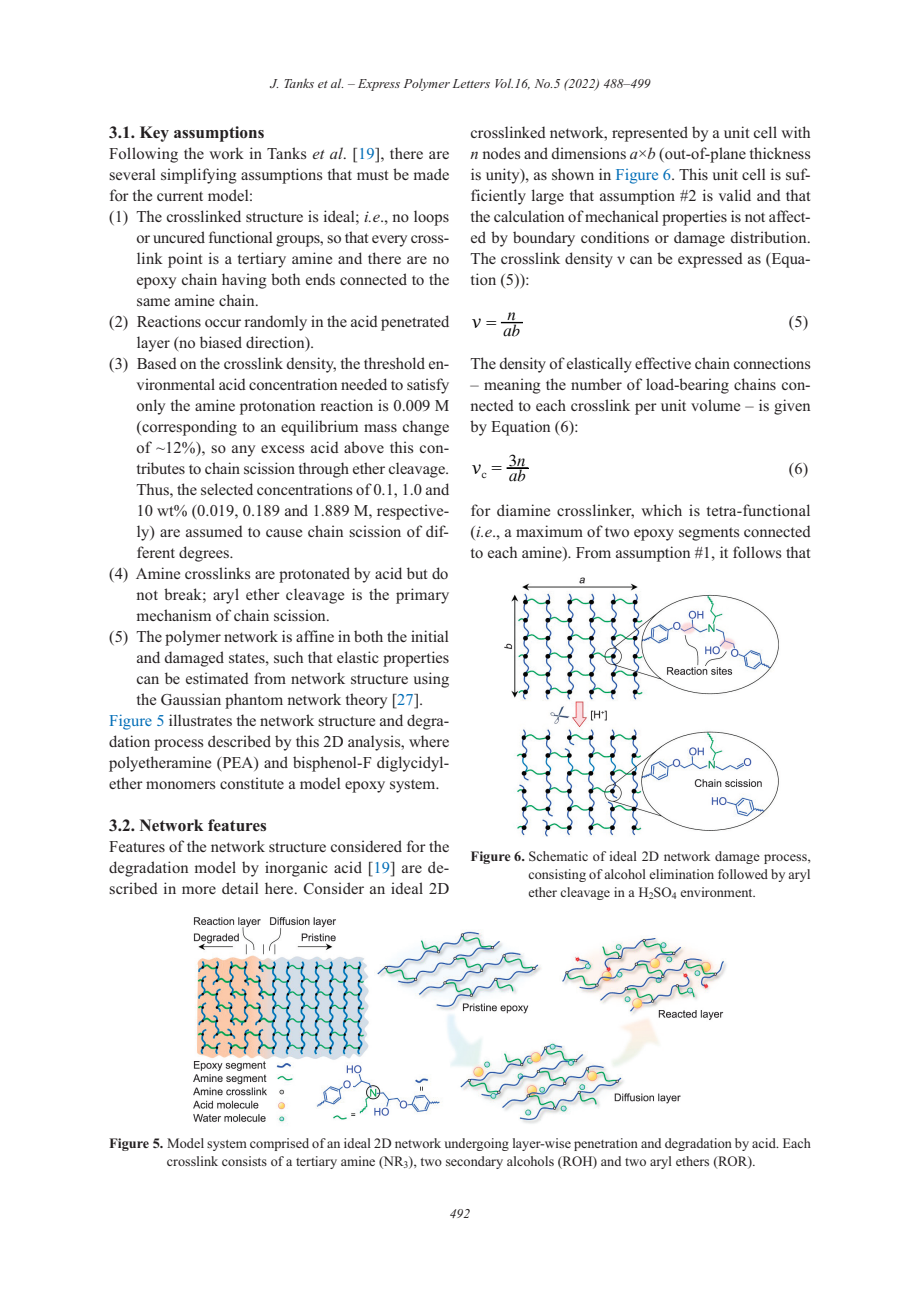
<style>
.page{position:relative;width:920px;height:1290px;background:#fff}
.page>*{position:absolute;margin:0;border:0;box-sizing:border-box;transform-origin:0 0}
.t1{font:700 17.25px "Times New Roman";color:#231f20}
.t2{font:16.5px/21px "Times New Roman";color:#231f20;text-align:justify}
.t3{font:italic 16.5px "MM Times";color:#000}
.t4{font:16.5px "MM Greek";color:#000}
.t5{font:16.5px "MM Times Roman";color:#000}
.t6{font:14.25px/18px "Times New Roman";color:#231f20;text-align:center}
.t7{font:italic 13.5px "Times New Roman";color:#231f20}
.s1{font-style:italic}
.s2{color:#006db7}
.s3{font-family:"MM Times Roman"}
.s4{font-family:"MM Times";font-style:italic}
.s5{font-weight:700}
</style>
<div class="page">
<svg style="left:507px;top:468px;width:21px;height:1px"></svg>
<svg style="left:501px;top:322px;width:21px;height:1px"></svg>
<img style="left:193px;top:917px;width:534px;height:207px">
<img style="left:504px;top:577px;width:275px;height:260px">
<p class="t7" style="left:271px;top:76px;width:381px">J. Tanks et al. – Express Polymer Letters Vol.16, No.5 (2022) 488–499</p>
<p class="t1" style="left:109px;top:122px;width:157px">3.1. Key assumptions</p>
<p class="t2" style="left:109px;top:143px;width:342px">Following the work in Tanks <span class="s1">et al</span>. [<span class="s2">19</span>], there are</p>
<p class="t2" style="left:109px;top:164px;width:342px">several simplifying assumptions that must be made</p>
<p class="t2" style="left:109px;top:185px;width:146px">for the current model:</p>
<p class="t2" style="left:109px;top:206px;width:341px">(1) The crosslinked structure is ideal; <span class="s1">i.e</span>., no loops</p>
<p class="t2" style="left:137px;top:227px;width:314px">or uncured functional groups, so that every cross-</p>
<p class="t2" style="left:137px;top:248px;width:314px">link point is a tertiary amine and there are no</p>
<p class="t2" style="left:137px;top:269px;width:314px">epoxy chain having both ends connected to the</p>
<p class="t2" style="left:137px;top:290px;width:124px">same amine chain.</p>
<p class="t2" style="left:109px;top:311px;width:342px">(2) Reactions occur randomly in the acid penetrated</p>
<p class="t2" style="left:137px;top:332px;width:179px">layer (no biased direction).</p>
<p class="t2" style="left:109px;top:353px;width:342px">(3) Based on the crosslink density, the threshold en-</p>
<p class="t2" style="left:137px;top:374px;width:314px">vironmental acid concentration needed to satisfy</p>
<p class="t2" style="left:137px;top:395px;width:314px">only the amine protonation reaction is 0.009 M</p>
<p class="t2" style="left:137px;top:416px;width:314px">(corresponding to an equilibrium mass change</p>
<p class="t2" style="left:137px;top:437px;width:314px">of ~12%), so any excess acid above this con-</p>
<p class="t2" style="left:137px;top:458px;width:314px">tributes to chain scission through ether cleavage.</p>
<p class="t2" style="left:137px;top:479px;width:314px">Thus, the selected concentrations of 0.1, 1.0 and</p>
<p class="t2" style="left:137px;top:500px;width:314px">10 wt% (0.019, 0.189 and 1.889 M, respective-</p>
<p class="t2" style="left:137px;top:521px;width:314px">ly) are assumed to cause chain scission of dif-</p>
<p class="t2" style="left:137px;top:542px;width:99px">ferent degrees.</p>
<p class="t2" style="left:109px;top:563px;width:341px">(4) Amine crosslinks are protonated by acid but do</p>
<p class="t2" style="left:137px;top:584px;width:314px">not break; aryl ether cleavage is the primary</p>
<p class="t2" style="left:137px;top:605px;width:195px">mechanism of chain scission.</p>
<p class="t2" style="left:109px;top:626px;width:341px">(5) The polymer network is affine in both the initial</p>
<p class="t2" style="left:137px;top:647px;width:314px">and damaged states, such that elastic properties</p>
<p class="t2" style="left:137px;top:668px;width:314px">can be estimated from network structure using</p>
<p class="t2" style="left:137px;top:689px;width:288px">the Gaussian phantom network theory [<span class="s2">27</span>].</p>
<p class="t2" style="left:109px;top:710px;width:342px"><span class="s2">Figure 5</span> illustrates the network structure and degra-</p>
<p class="t2" style="left:109px;top:731px;width:342px">dation process described by this 2D analysis, where</p>
<p class="t2" style="left:109px;top:752px;width:342px">polyetheramine (PEA) and bisphenol-F diglycidyl-</p>
<p class="t2" style="left:109px;top:773px;width:332px">ether monomers constitute a model epoxy system.</p>
<p class="t1" style="left:109px;top:815px;width:159px">3.2. Network features</p>
<p class="t2" style="left:109px;top:836px;width:342px">Features of the network structure considered for the degradation model by inorganic acid [<span class="s2">19</span>] are de&shy;scribed in more detail here. Consider an ideal 2D</p>
<p class="t2" style="left:471px;top:122px;width:342px">crosslinked network, represented by a unit cell with <span class="s1">n</span> nodes and dimensions <span class="s1">a</span>×<span class="s1">b</span> (out-of-plane thickness is unity), as shown in <span class="s2">Figure 6</span>. This unit cell is suf&shy;ficiently large that assumption #2 is valid and that the calculation of mechanical properties is not affect&shy;ed by boundary conditions or damage distribution.<br>The crosslink density ν can be expressed as (Equa&shy;tion (5)):</p>
<p class="t2" style="left:789px;top:311px;width:21px">(5)</p>
<p class="t2" style="left:471px;top:353px;width:342px">The density of elastically effective chain connections</p>
<p class="t2" style="left:471px;top:374px;width:342px">– meaning the number of load-bearing chains con&shy;nected to each crosslink per unit volume – is given by Equation (6):</p>
<p class="t2" style="left:789px;top:458px;width:21px">(6)</p>
<p class="t2" style="left:471px;top:500px;width:342px">for diamine crosslinker, which is tetra-functional (<span class="s1">i.e</span>., a maximum of two epoxy segments connected to each amine). From assumption #1, it follows that</p>
<p class="t3" style="left:508px;top:306px;width:10px">n</p>
<p class="t4" style="left:472px;top:314px;width:27px">o <span class="s3">=</span></p>
<p class="t3" style="left:503px;top:322px;width:18px">ab</p>
<p class="t5" style="left:509px;top:451px;width:18px">3<span class="s4">n</span></p>
<p class="t4" style="left:472px;top:460px;width:32px">o<sub>c</sub> <span class="s3">=</span></p>
<p class="t3" style="left:509px;top:467px;width:18px">ab</p>
<p class="t6" style="left:528px;top:847px;width:284px;text-align:justify;text-indent:-58px"><span class="s5">Figure 6.</span> Schematic of ideal 2D network damage process, consisting of alcohol elimination followed by aryl ether cleavage in a H<sub>2</sub>SO<sub>4</sub> environment.</p>
<p class="t6" style="left:109px;top:1134px;width:703px"><span class="s5">Figure 5.</span> Model system comprised of an ideal 2D network undergoing layer-wise penetration and degradation by acid. Each crosslink consists of a tertiary amine (NR<sub>3</sub>), two secondary alcohols (ROH) and two aryl ethers (ROR).</p>
<p class="t7" style="left:450px;top:1205px;width:22px">492</p>
</div>
